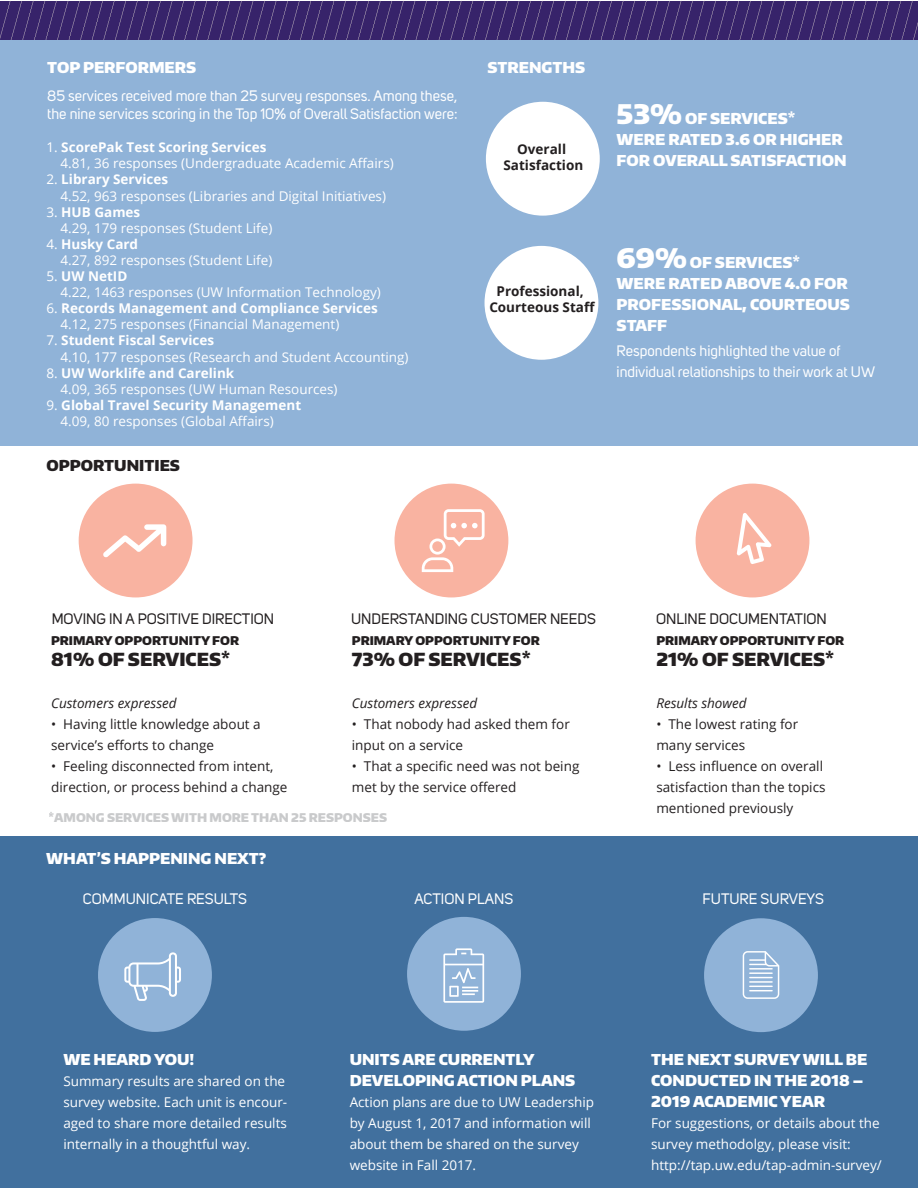
<style>
.page{position:relative;width:918px;height:1188px;background:#fff}
.page>*{position:absolute;margin:0;border:0;box-sizing:border-box;transform-origin:0 0}
.t1{font:900 18px "Encode Sans Normal";color:#231f20}
.t2{font:900 15px/21px "Encode Sans Normal";color:#fff}
.t3{font:15px/18px "Uni Sans";color:#fff}
.t4{font:15px "Uni Sans";color:#231f20}
.t5{font:900 15px "Encode Sans Normal";color:#231f20}
.t6{font:13.5px/21px "Open Sans";color:#fff}
.t7{font:13.5px/21px "Open Sans";color:#231f20}
.t8{font:italic 13.5px "Open Sans";color:#231f20}
.t9{font:700 13.5px/16.2px "Open Sans";color:#231f20;text-align:center}
.t10{font:13.35px/16px "Open Sans";color:#fff}
.t11{font:900 12px "Encode Sans Normal";color:#231f20}
.t12{font:900 12px "Encode Sans Normal";color:#939598}
.s1{font-weight:700}
.s2{font-size:27px}
</style>
<div class="page">
<div style="left:79px;top:484px;width:114px;height:113px;background:#f9b3a1;border-radius:50%"></div>
<div style="left:395px;top:484px;width:113px;height:113px;background:#f9b3a1;border-radius:50%"></div>
<div style="left:696px;top:484px;width:113px;height:113px;background:#f9b3a1;border-radius:50%"></div>
<div style="left:0;top:836px;width:918px;height:352px;background:#41709e"></div>
<div style="left:0;top:38px;width:918px;height:408px;background:#90b3d8"></div>
<div style="left:486px;top:102px;width:114px;height:114px;background:#fff;border-radius:50%"></div>
<div style="left:485px;top:246px;width:113px;height:114px;background:#fff;border-radius:50%"></div>
<div style="left:407px;top:917px;width:114px;height:114px;background:#90b3d8;border-radius:50%"></div>
<div style="left:704px;top:918px;width:114px;height:114px;background:#90b3d8;border-radius:50%"></div>
<div style="left:98px;top:918px;width:114px;height:114px;background:#90b3d8;border-radius:50%"></div>
<img style="left:0;top:1px;width:918px;height:38px">
<svg style="left:422px;top:509px;width:63px;height:63px"></svg>
<svg style="left:737px;top:513px;width:34px;height:51px"></svg>
<svg style="left:443px;top:948px;width:41px;height:55px"></svg>
<svg style="left:124px;top:952px;width:57px;height:49px"></svg>
<svg style="left:743px;top:951px;width:36px;height:48px"></svg>
<svg style="left:103px;top:524px;width:63px;height:34px"></svg>
<p class="t2" style="left:47px;top:57px;width:150px">TOP PERFORMERS</p>
<p class="t2" style="left:487px;top:56px;width:99px">STRENGTHS</p>
<p class="t3" style="left:47px;top:87px;width:412px">85 services received more than 25 survey responses. Among these, the nine services scoring in the Top 10% of Overall Satisfaction were:</p>
<p class="t10" style="left:61px;top:139px;width:335px;text-indent:-14px">1. <span class="s1">ScorePak Test Scoring Services<br></span>4.81, 36 responses (Undergraduate Academic Affairs)</p>
<p class="t10" style="left:61px;top:171px;width:327px;text-indent:-14px">2. <span class="s1">Library Services<br></span>4.52, 963 responses (Libraries and Digital Initiatives)</p>
<p class="t10" style="left:61px;top:203px;width:213px;text-indent:-14px">3. <span class="s1">HUB Games<br></span>4.29, 179 responses (Student Life)</p>
<p class="t10" style="left:61px;top:236px;width:213px;text-indent:-14px">4. <span class="s1">Husky Card<br></span>4.27, 892 responses (Student Life)</p>
<p class="t10" style="left:61px;top:268px;width:322px;text-indent:-14px">5. <span class="s1">UW NetID<br></span>4.22, 1463 responses (UW Information Technology)</p>
<p class="t10" style="left:61px;top:300px;width:319px;text-indent:-14px">6. <span class="s1">Records Management and Compliance Services<br></span>4.12, 275 responses (Financial Management)</p>
<p class="t10" style="left:61px;top:332px;width:350px;text-indent:-14px">7. <span class="s1">Student Fiscal Services<br></span>4.10, 177 responses (Research and Student Accounting)</p>
<p class="t10" style="left:61px;top:364px;width:279px;text-indent:-14px">8. <span class="s1">UW Worklife and Carelink<br></span>4.09, 365 responses (UW Human Resources)</p>
<p class="t10" style="left:61px;top:397px;width:242px;text-indent:-14px">9. <span class="s1">Global Travel Security Management<br></span>4.09, 80 responses (Global Affairs)</p>
<p class="t5" style="left:46px;top:455px;width:135px">OPPORTUNITIES</p>
<p class="t9" style="left:504px;top:141px;width:81px">Overall<br>Satisfaction</p>
<p class="t9" style="left:489px;top:282px;width:107px">Professional,<br>Courteous Staff</p>
<p class="t2" style="left:617px;top:107px;width:231px"><span class="s2">53%</span> OF SERVICES*<br>WERE RATED 3.6 OR HIGHER<br>FOR OVERALL SATISFACTION</p>
<p class="t2" style="left:617px;top:251px;width:235px"><span class="s2">69%</span> OF SERVICES*<br>WERE RATED ABOVE 4.0 FOR<br>PROFESSIONAL, COURTEOUS<br>STAFF</p>
<p class="t3" style="left:617px;top:341px;width:260px;line-height:21px">Respondents highlighted the value of individual relationships to their work at UW</p>
<p class="t4" style="left:52px;top:611px;width:224px">MOVING IN A POSITIVE DIRECTION</p>
<p class="t4" style="left:351px;top:611px;width:246px">UNDERSTANDING CUSTOMER NEEDS</p>
<p class="t4" style="left:656px;top:611px;width:172px">ONLINE DOCUMENTATION</p>
<p class="t11" style="left:51px;top:633px;width:189px">PRIMARY OPPORTUNITY FOR</p>
<h1 class="t1" style="left:51px;top:647px;width:181px">81% OF SERVICES*</h1>
<p class="t8" style="left:51px;top:694px;width:127px">Customers expressed</p>
<p class="t7" style="left:51px;top:713px;width:211px">• Having little knowledge about a service’s efforts to change</p>
<p class="t7" style="left:51px;top:755px;width:238px">• Feeling disconnected from intent, direction, or process behind a change</p>
<p class="t11" style="left:352px;top:633px;width:189px">PRIMARY OPPORTUNITY FOR</p>
<h1 class="t1" style="left:352px;top:648px;width:180px">73% OF SERVICES*</h1>
<p class="t8" style="left:352px;top:694px;width:127px">Customers expressed</p>
<p class="t7" style="left:352px;top:713px;width:219px">• That nobody had asked them for input on a service</p>
<p class="t7" style="left:352px;top:756px;width:229px">• That a specific need was not being met by the service offered</p>
<p class="t12" style="left:49px;top:809px;width:340px">*AMONG SERVICES WITH MORE THAN 25 RESPONSES</p>
<p class="t2" style="left:46px;top:847px;width:222px">WHAT’S HAPPENING NEXT?</p>
<p class="t11" style="left:656px;top:633px;width:189px">PRIMARY OPPORTUNITY FOR</p>
<h1 class="t1" style="left:656px;top:647px;width:179px">21% OF SERVICES*</h1>
<p class="t8" style="left:656px;top:694px;width:92px">Results showed</p>
<p class="t7" style="left:656px;top:713px;width:143px">• The lowest rating for many services</p>
<p class="t7" style="left:656px;top:755px;width:171px">• Less influence on overall satisfaction than the topics mentioned previously</p>
<p class="t3" style="left:83px;top:890px;width:166px">COMMUNICATE RESULTS</p>
<p class="t2" style="left:63px;top:1049px;width:133px">WE HEARD YOU!</p>
<p class="t6" style="left:63px;top:1071px;width:225px">Summary results are shared on the survey website. Each unit is encour&shy;aged to share more detailed results internally in a thoughtful way.</p>
<p class="t3" style="left:414px;top:890px;width:100px">ACTION PLANS</p>
<p class="t3" style="left:703px;top:890px;width:123px">FUTURE SURVEYS</p>
<p class="t2" style="left:350px;top:1049px;width:227px">UNITS ARE CURRENTLY<br>DEVELOPING ACTION PLANS</p>
<p class="t6" style="left:350px;top:1092px;width:246px">Action plans are due to UW Leadership by August 1, 2017 and information will about them be shared on the survey website in Fall 2017.</p>
<p class="t2" style="left:651px;top:1049px;width:218px">THE NEXT SURVEY WILL BE<br>CONDUCTED IN THE 2018 –<br>2019 ACADEMIC YEAR</p>
<p class="t6" style="left:651px;top:1113px;width:232px">For suggestions, or details about the survey methodolgy, please visit: http://tap.uw.edu/tap-admin-survey/</p>
</div>
